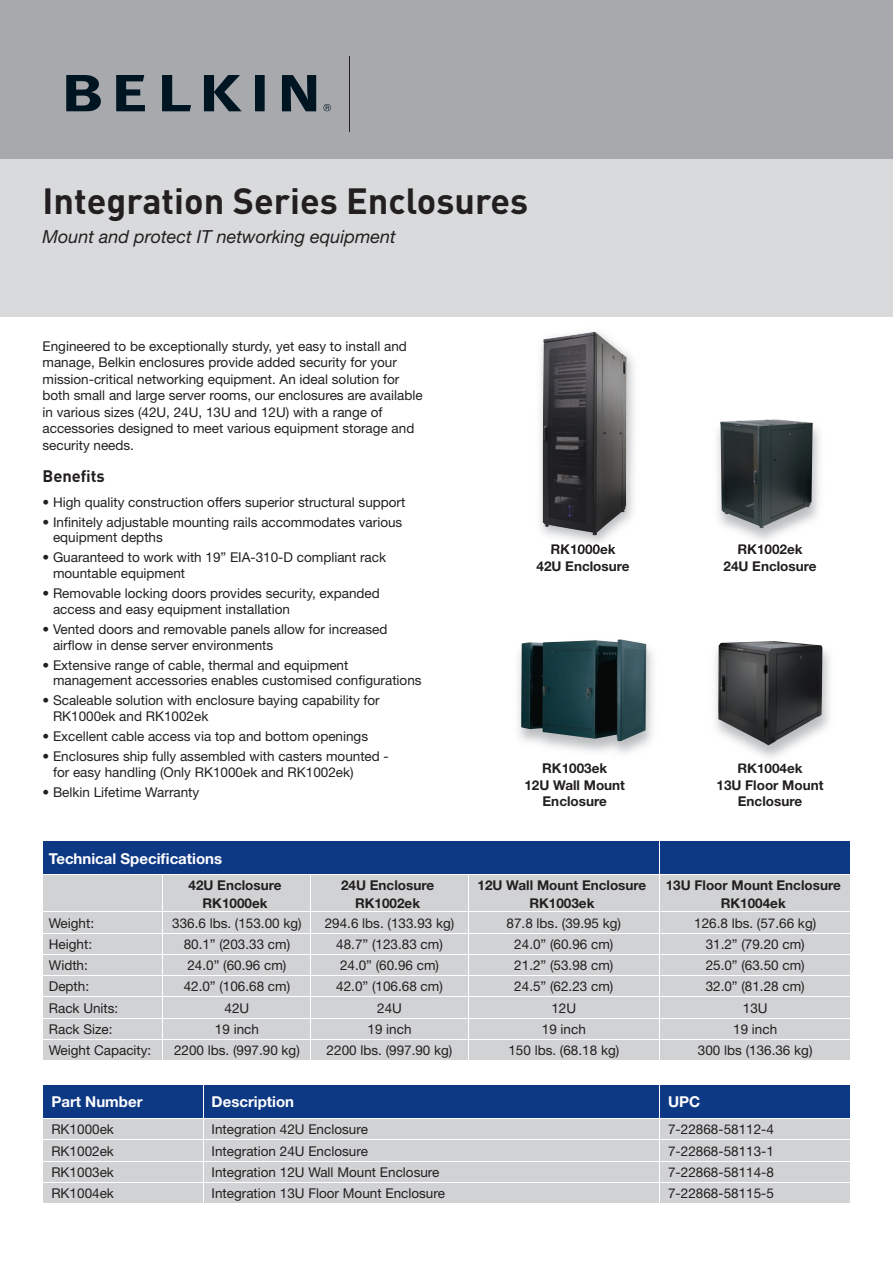
<style>
.page{position:relative;width:893px;height:1263px;background:#fff}
.page>*{position:absolute;margin:0;border:0;box-sizing:border-box;transform-origin:0 0}
.t1{font:700 36px "DIN";color:#231f20}
.t2{font:italic 18px "Helvetica Neue";color:#231f20}
.t3{font:700 16.5px "DIN";color:#231f20}
.t4{font:700 15px "Helvetica Neue";color:#fff}
.t5{font:13.5px/15.8px "Helvetica Neue";color:#231f20}
.t6{font:700 13.5px/16.5px "Helvetica Neue";color:#231f20;text-align:center}
</style>
<div class="page">
<div style="left:0;top:0;width:893px;height:159px;background:#a8a9ad"></div>
<div style="left:0;top:159px;width:893px;height:158px;background:#d9dadc"></div>
<svg style="left:43px;top:1085px;width:807px;height:118px;background:#9ba8bf"></svg>
<div style="left:44px;top:841px;width:806px;height:33px;background:#0d3884"></div>
<div style="left:44px;top:875px;width:806px;height:185px;background:#d1d2d4"></div>
<hr style="left:659px;top:841px;width:1px;height:33px;background:#fff">
<hr style="left:163px;top:875px;width:1px;height:36px;background:#fff">
<hr style="left:311px;top:875px;width:1px;height:36px;background:#fff">
<hr style="left:468px;top:875px;width:1px;height:36px;background:#fff">
<hr style="left:659px;top:875px;width:1px;height:36px;background:#fff">
<hr style="left:43px;top:911px;width:120px;height:1px;background:#fff">
<hr style="left:163px;top:911px;width:148px;height:1px;background:#fff">
<hr style="left:311px;top:911px;width:157px;height:1px;background:#fff">
<hr style="left:468px;top:911px;width:191px;height:1px;background:#fff">
<hr style="left:659px;top:911px;width:192px;height:1px;background:#fff">
<hr style="left:43px;top:933px;width:120px;height:1px;background:#fff">
<hr style="left:163px;top:933px;width:148px;height:1px;background:#fff">
<hr style="left:311px;top:933px;width:157px;height:1px;background:#fff">
<hr style="left:468px;top:933px;width:191px;height:1px;background:#fff">
<hr style="left:659px;top:933px;width:192px;height:1px;background:#fff">
<hr style="left:43px;top:954px;width:120px;height:1px;background:#fff">
<hr style="left:163px;top:954px;width:148px;height:1px;background:#fff">
<hr style="left:311px;top:954px;width:157px;height:1px;background:#fff">
<hr style="left:468px;top:954px;width:191px;height:1px;background:#fff">
<hr style="left:659px;top:954px;width:192px;height:1px;background:#fff">
<hr style="left:43px;top:975px;width:120px;height:1px;background:#fff">
<hr style="left:163px;top:975px;width:148px;height:1px;background:#fff">
<hr style="left:311px;top:975px;width:157px;height:1px;background:#fff">
<hr style="left:468px;top:975px;width:191px;height:1px;background:#fff">
<hr style="left:659px;top:975px;width:192px;height:1px;background:#fff">
<hr style="left:43px;top:996px;width:120px;height:1px;background:#fff">
<hr style="left:163px;top:996px;width:148px;height:1px;background:#fff">
<hr style="left:311px;top:996px;width:157px;height:1px;background:#fff">
<hr style="left:468px;top:996px;width:191px;height:1px;background:#fff">
<hr style="left:659px;top:996px;width:192px;height:1px;background:#fff">
<hr style="left:43px;top:1018px;width:120px;height:1px;background:#fff">
<hr style="left:163px;top:1018px;width:148px;height:1px;background:#fff">
<hr style="left:311px;top:1018px;width:157px;height:1px;background:#fff">
<hr style="left:468px;top:1018px;width:191px;height:1px;background:#fff">
<hr style="left:659px;top:1018px;width:192px;height:1px;background:#fff">
<hr style="left:43px;top:1039px;width:120px;height:1px;background:#fff">
<svg style="left:43px;top:912px;width:1px;height:148px"></svg>
<hr style="left:163px;top:1039px;width:148px;height:1px;background:#fff">
<svg style="left:163px;top:912px;width:1px;height:148px"></svg>
<hr style="left:311px;top:1039px;width:157px;height:1px;background:#fff">
<svg style="left:311px;top:912px;width:1px;height:148px"></svg>
<hr style="left:468px;top:1039px;width:191px;height:1px;background:#fff">
<svg style="left:468px;top:912px;width:1px;height:148px"></svg>
<hr style="left:659px;top:1039px;width:192px;height:1px;background:#fff">
<svg style="left:659px;top:912px;width:1px;height:148px"></svg>
<img style="left:540px;top:331px;width:94px;height:212px">
<img style="left:551px;top:544px;width:65px;height:5px">
<img style="left:543px;top:332px;width:84px;height:203px">
<img style="left:738px;top:544px;width:60px;height:3px">
<img style="left:720px;top:419px;width:93px;height:110px">
<img style="left:518px;top:644px;width:135px;height:109px">
<img style="left:521px;top:639px;width:125px;height:102px">
<img style="left:738px;top:763px;width:60px;height:1px">
<img style="left:718px;top:641px;width:105px;height:104px">
<svg style="left:323px;top:104px;width:8px;height:7px"></svg>
<svg style="left:66px;top:75px;width:250px;height:37px"></svg>
<hr style="left:349px;top:56px;width:1px;height:76px;background:#231f20">
<h1 class="t1" style="left:43px;top:177px;width:487px">Integration Series Enclosures</h1>
<h2 class="t2" style="left:43px;top:225px;width:355px">Mount and protect IT networking equipment</h2>
<p class="t5" style="left:43px;top:338px;width:382px;line-height:16.5px">Engineered to be exceptionally sturdy, yet easy to install and manage, Belkin enclosures provide added security for your mission-critical networking equipment. An ideal solution for both small and large server rooms, our enclosures are available in various sizes (42U, 24U, 13U and 12U) with a range of accessories designed to meet various equipment storage and security needs.</p>
<p class="t3" style="left:43px;top:466px;width:64px">Benefits</p>
<p class="t5" style="left:43px;top:494px;width:364px">• High quality construction offers superior structural support</p>
<p class="t5" style="left:53px;top:514px;width:351px;text-indent:-11px">• Infinitely adjustable mounting rails accommodates various equipment depths</p>
<p class="t5" style="left:53px;top:549px;width:335px;text-indent:-11px">• Guaranteed to work with 19” EIA-310-D compliant rack mountable equipment</p>
<p class="t5" style="left:53px;top:585px;width:328px;text-indent:-11px">• Removable locking doors provides security, expanded access and easy equipment installation</p>
<p class="t5" style="left:53px;top:621px;width:336px;text-indent:-11px">• Vented doors and removable panels allow for increased airflow in dense server environments</p>
<p class="t5" style="left:53px;top:657px;width:370px;text-indent:-11px">• Extensive range of cable, thermal and equipment management accessories enables customised configurations</p>
<p class="t5" style="left:53px;top:692px;width:328px;text-indent:-11px">• Scaleable solution with enclosure baying capability for<br>RK1000ek and RK1002ek</p>
<p class="t5" style="left:43px;top:728px;width:327px">• Excellent cable access via top and bottom openings</p>
<p class="t5" style="left:53px;top:748px;width:337px;text-indent:-11px">• Enclosures ship fully assembled with casters mounted - for easy handling (Only RK1000ek and RK1002ek)</p>
<p class="t5" style="left:43px;top:784px;width:158px">• Belkin Lifetime Warranty</p>
<p class="t6" style="left:537px;top:541px;width:95px">RK1000ek<br>42U Enclosure</p>
<p class="t6" style="left:723px;top:541px;width:95px">RK1002ek<br>24U Enclosure</p>
<p class="t6" style="left:524px;top:760px;width:102px">RK1003ek<br>12U Wall Mount<br>Enclosure</p>
<p class="t6" style="left:716px;top:760px;width:109px">RK1004ek<br>13U Floor Mount<br>Enclosure</p>
<p class="t4" style="left:49px;top:849px;width:175px">Technical Specifications</p>
<p class="t6" style="left:188px;top:875px;width:95px;line-height:18px">42U Enclosure<br>RK1000ek</p>
<p class="t6" style="left:341px;top:875px;width:95px;line-height:18px">24U Enclosure<br>RK1002ek</p>
<p class="t6" style="left:477px;top:875px;width:170px;line-height:18px">12U Wall Mount Enclosure<br>RK1003ek</p>
<p class="t6" style="left:666px;top:875px;width:177px;line-height:18px">13U Floor Mount Enclosure<br>RK1004ek</p>
<p class="t5" style="left:49px;top:915px;width:47px">Weight:</p>
<p class="t5" style="left:172px;top:915px;width:131px">336.6 lbs. (153.00 kg)</p>
<p class="t5" style="left:325px;top:915px;width:131px">294.6 lbs. (133.93 kg)</p>
<p class="t5" style="left:507px;top:915px;width:116px">87.8 lbs. (39.95 kg)</p>
<p class="t5" style="left:694px;top:915px;width:124px">126.8 lbs. (57.66 kg)</p>
<p class="t5" style="left:49px;top:936px;width:45px">Height:</p>
<p class="t5" style="left:184px;top:936px;width:108px">80.1” (203.33 cm)</p>
<p class="t5" style="left:336px;top:936px;width:108px">48.7” (123.83 cm)</p>
<p class="t5" style="left:514px;top:936px;width:101px">24.0” (60.96 cm)</p>
<p class="t5" style="left:706px;top:936px;width:101px">31.2” (79.20 cm)</p>
<p class="t5" style="left:49px;top:957px;width:41px">Width:</p>
<p class="t5" style="left:187px;top:957px;width:101px">24.0” (60.96 cm)</p>
<p class="t5" style="left:340px;top:957px;width:101px">24.0” (60.96 cm)</p>
<p class="t5" style="left:514px;top:957px;width:101px">21.2” (53.98 cm)</p>
<p class="t5" style="left:706px;top:957px;width:101px">25.0” (63.50 cm)</p>
<p class="t5" style="left:49px;top:978px;width:42px">Depth:</p>
<p class="t5" style="left:184px;top:978px;width:108px">42.0” (106.68 cm)</p>
<p class="t5" style="left:336px;top:978px;width:108px">42.0” (106.68 cm)</p>
<p class="t5" style="left:514px;top:978px;width:101px">24.5” (62.23 cm)</p>
<p class="t5" style="left:706px;top:978px;width:101px">32.0” (81.28 cm)</p>
<p class="t5" style="left:49px;top:1000px;width:71px">Rack Units:</p>
<p class="t5" style="left:225px;top:1000px;width:26px">42U</p>
<p class="t5" style="left:377px;top:1000px;width:26px">24U</p>
<p class="t5" style="left:551px;top:1000px;width:26px">12U</p>
<p class="t5" style="left:743px;top:1000px;width:26px">13U</p>
<p class="t5" style="left:49px;top:1021px;width:65px">Rack Size:</p>
<p class="t5" style="left:215px;top:1021px;width:46px">19 inch</p>
<p class="t5" style="left:368px;top:1021px;width:46px">19 inch</p>
<p class="t5" style="left:542px;top:1021px;width:46px">19 inch</p>
<p class="t5" style="left:733px;top:1021px;width:46px">19 inch</p>
<p class="t5" style="left:49px;top:1042px;width:104px">Weight Capacity:</p>
<p class="t5" style="left:174px;top:1042px;width:127px">2200 lbs. (997.90 kg)</p>
<p class="t5" style="left:327px;top:1042px;width:127px">2200 lbs. (997.90 kg)</p>
<p class="t5" style="left:508px;top:1042px;width:112px">150 lbs. (68.18 kg)</p>
<p class="t5" style="left:698px;top:1042px;width:116px">300 lbs (136.36 kg)</p>
<p class="t4" style="left:51px;top:1093px;width:93px">Part Number</p>
<p class="t4" style="left:212px;top:1093px;width:84px">Description</p>
<p class="t4" style="left:668px;top:1093px;width:34px">UPC</p>
<p class="t5" style="left:51px;top:1121px;width:64px">RK1000ek</p>
<p class="t5" style="left:212px;top:1121px;width:158px">Integration 42U Enclosure</p>
<p class="t5" style="left:668px;top:1121px;width:107px">7-22868-58112-4</p>
<p class="t5" style="left:51px;top:1143px;width:64px">RK1002ek</p>
<p class="t5" style="left:212px;top:1143px;width:158px">Integration 24U Enclosure</p>
<p class="t5" style="left:668px;top:1143px;width:107px">7-22868-58113-1</p>
<p class="t5" style="left:51px;top:1164px;width:64px">RK1003ek</p>
<p class="t5" style="left:212px;top:1164px;width:229px">Integration 12U Wall Mount Enclosure</p>
<p class="t5" style="left:668px;top:1164px;width:107px">7-22868-58114-8</p>
<p class="t5" style="left:51px;top:1185px;width:64px">RK1004ek</p>
<p class="t5" style="left:212px;top:1185px;width:235px">Integration 13U Floor Mount Enclosure</p>
<p class="t5" style="left:668px;top:1185px;width:107px">7-22868-58115-5</p>
</div>
